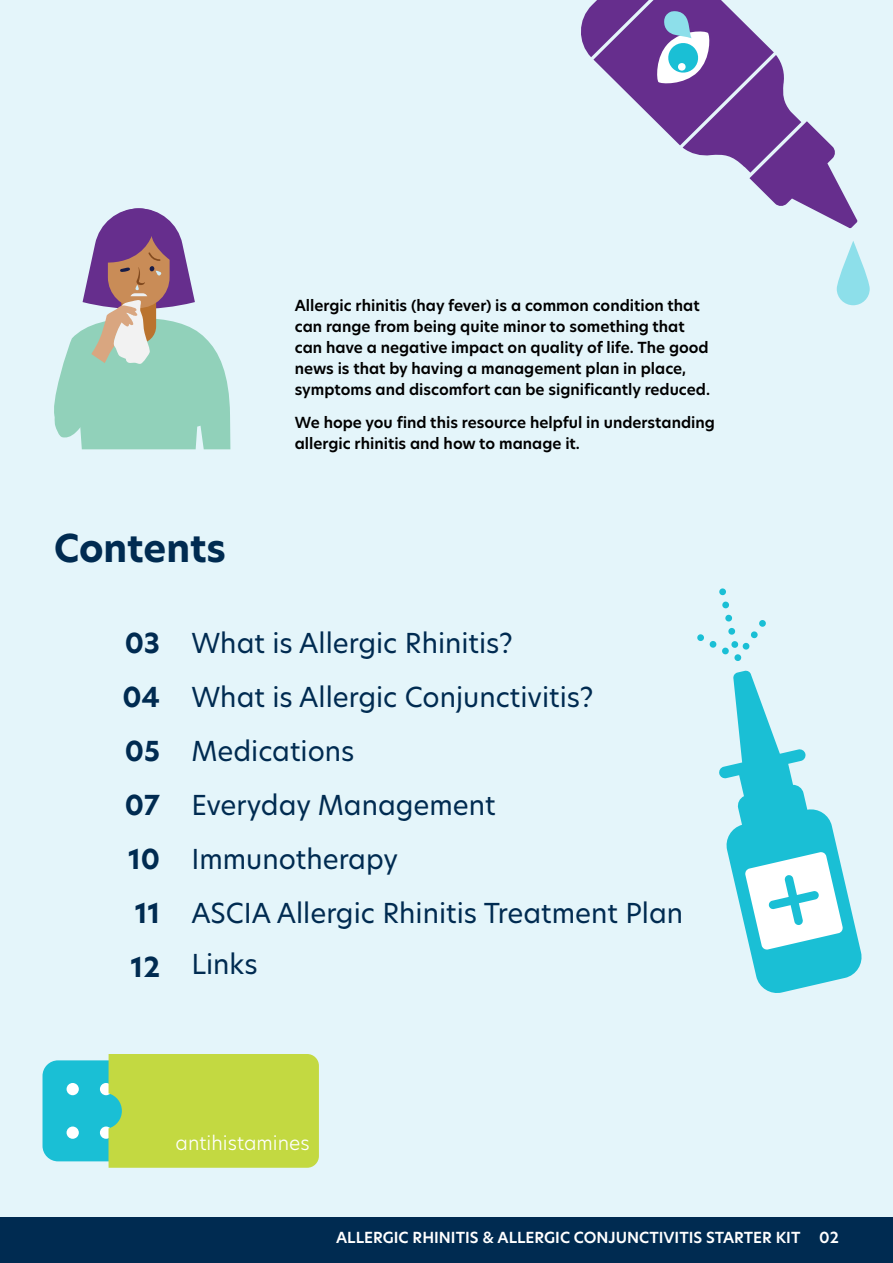
<style>
.page{position:relative;width:893px;height:1263px;background:#fff}
.page>*{position:absolute;margin:0;border:0;box-sizing:border-box;transform-origin:0 0}
.t1{font:700 37.5px "New Hero";color:#002b51}
.t2{font:27px/54px "New Hero";color:#002b51}
.t3{font:700 27px/54px "New Hero";color:#002b51;text-align:center}
.t4{font:300 19.2px "New Hero";color:#fff}
.t5{font:600 15px/21px "New Hero";color:#000}
.t6{font:600 15px "New Hero";color:#fff}
</style>
<div class="page">
<div style="left:0;top:1216px;width:893px;height:47px;background:#002b51"></div>
<div style="left:0;top:0;width:893px;height:1216px;background:#e4f5fa"></div>
<svg style="left:719px;top:670px;width:143px;height:323px"></svg>
<div style="left:734px;top:654px;width:7px;height:7px;background:#1abfd5;border-radius:3px"></div>
<div style="left:751px;top:631px;width:7px;height:7px;background:#1abfd5;border-radius:3px"></div>
<svg style="left:742px;top:642px;width:8px;height:8px"></svg>
<div style="left:759px;top:620px;width:7px;height:7px;background:#1abfd5;border-radius:3px"></div>
<div style="left:709px;top:641px;width:8px;height:7px;background:#1abfd5;border-radius:3px"></div>
<div style="left:722px;top:647px;width:7px;height:8px;background:#1abfd5;border-radius:3px"></div>
<div style="left:697px;top:634px;width:7px;height:7px;background:#1abfd5;border-radius:3px"></div>
<div style="left:731px;top:641px;width:7px;height:7px;background:#1abfd5;border-radius:3px"></div>
<div style="left:728px;top:628px;width:7px;height:7px;background:#1abfd5;border-radius:3px"></div>
<div style="left:725px;top:614px;width:7px;height:8px;background:#1abfd5;border-radius:3px"></div>
<div style="left:722px;top:601px;width:7px;height:8px;background:#1abfd5;border-radius:3px"></div>
<div style="left:719px;top:588px;width:7px;height:7px;background:#1abfd5;border-radius:3px"></div>
<svg style="left:745px;top:852px;width:98px;height:98px"></svg>
<div style="left:43px;top:1060px;width:193px;height:101px;background:#1abfd5;border-radius:15px"></div>
<div style="left:67px;top:1083px;width:12px;height:12px;background:#fff;border-radius:50%"></div>
<div style="left:67px;top:1126px;width:12px;height:13px;background:#fff;border-radius:50%"></div>
<div style="left:100px;top:1083px;width:12px;height:12px;background:#fff;border-radius:50%"></div>
<div style="left:100px;top:1126px;width:12px;height:13px;background:#fff;border-radius:50%"></div>
<div style="left:108px;top:1054px;width:211px;height:114px;background:#c3d941"></div>
<svg style="left:837px;top:240px;width:33px;height:65px;fill:#8ddfea"></svg>
<svg style="left:581px;top:0;width:276px;height:228px"></svg>
<svg style="left:54px;top:208px;width:176px;height:241px"></svg>
<h1 class="t1" style="left:54px;top:522px;width:174px">Contents</h1>
<p class="t5" style="left:295px;top:294px;width:417px">Allergic rhinitis (hay fever) is a common condition that can range from being quite minor to something that can have a negative impact on quality of life. The good news is that by having a management plan in place, symptoms and discomfort can be significantly reduced.</p>
<p class="t5" style="left:295px;top:412px;width:422px">We hope you find this resource helpful in understanding allergic rhinitis and how to manage it.</p>
<h2 class="t3" style="left:122px;top:616px;width:39px">03<br>04<br>05<br>07<br>10<br>11<br>12</h2>
<h2 class="t2" style="left:191px;top:616px;width:493px">What is Allergic Rhinitis?<br>What is Allergic Conjunctivitis?<br>Medications<br>Everyday Management<br>Immunotherapy<br>ASCIA Allergic Rhinitis Treatment Plan</h2>
<h2 class="t2" style="left:191px;top:937px;width:68px">Links</h2>
<p class="t4" style="left:176px;top:1130px;width:136px">antihistamines</p>
<p class="t6" style="left:336px;top:1227px;width:466px">ALLERGIC RHINITIS &amp; ALLERGIC CONJUNCTIVITIS STARTER KIT</p>
<p class="t6" style="left:819px;top:1227px;width:21px">02</p>
</div>
